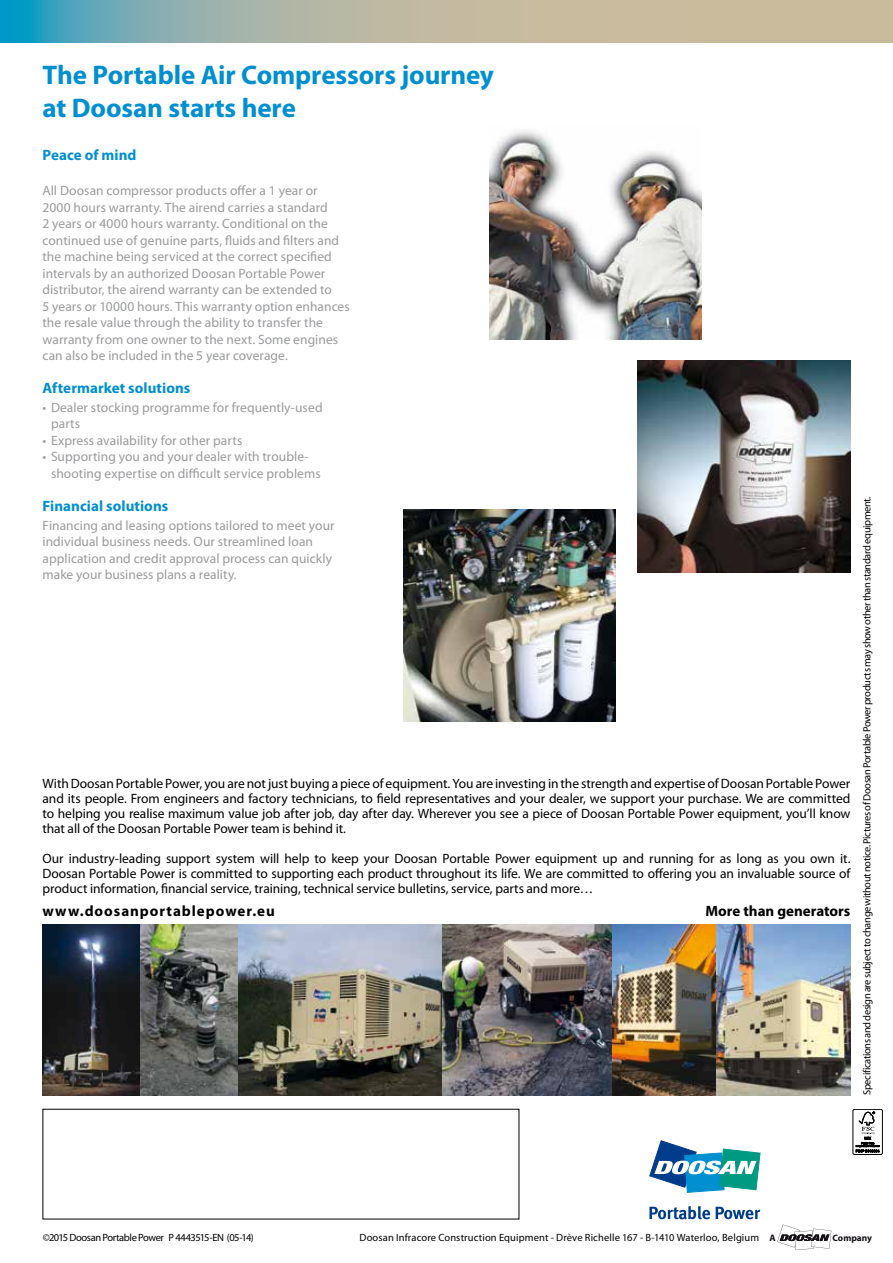
<style>
.page{position:relative;width:893px;height:1263px;background:#fff}
.page>*{position:absolute;margin:0;border:0;box-sizing:border-box;transform-origin:0 0}
.t1{font:700 27px/33px "Myriad Pro";letter-spacing:-.005em;color:#008fd0}
.t2{font:700 15px "Myriad Pro";letter-spacing:.005em;color:#008fd0}
.t3{font:700 15px "Myriad Pro";letter-spacing:.06em;color:#000}
.t4{font:700 15px "Myriad Pro";color:#000}
.t5{font:13.5px/16.5px "Myriad Pro";letter-spacing:.005em;color:#9a9b9d}
.t6{font:13.5px/15px "Myriad Pro";letter-spacing:-.005em;color:#000;text-align:justify}
.t7{font:10.5px "Myriad Pro";letter-spacing:-.035em;color:#000}
.t8{font:10.5px "Myriad Pro";letter-spacing:.01em;color:#000}
.t9{font:700 9.45px "Myriad Pro";color:#141015}
.t10{font:700 9.3px "Myriad Pro";color:#141015}
</style>
<div class="page">
<svg style="left:777px;top:1224px;width:54px;height:26px"></svg>
<svg style="left:649px;top:1206px;width:61px;height:13px"></svg>
<svg style="left:716px;top:1207px;width:44px;height:12px"></svg>
<svg style="left:650px;top:1141px;width:110px;height:51px"></svg>
<svg style="left:853px;top:1109px;width:29px;height:45px"></svg>
<div style="left:853px;top:1109px;width:29px;height:45px;border:1px solid #000"></div>
<svg style="left:856px;top:1112px;width:23px;height:40px"></svg>
<svg style="left:0;top:0;width:893px;height:43px;background:#a9b5a6"></svg>
<img style="left:43px;top:925px;width:807px;height:170px">
<img style="left:489px;top:130px;width:213px;height:209px">
<img style="left:404px;top:509px;width:211px;height:213px">
<img style="left:638px;top:360px;width:212px;height:213px">
<h1 class="t1" style="left:43px;top:58px;width:453px">The Portable Air Compressors journey at Doosan starts here</h1>
<p class="t2" style="left:43px;top:145px;width:96px">Peace of mind</p>
<p class="t5" style="left:43px;top:182px;width:309px">All Doosan compressor products offer a 1 year or<br>2000 hours warranty. The airend carries a standard<br>2 years or 4000 hours warranty. Conditional on the continued use of genuine parts, fluids and filters and the machine being serviced at the correct specified intervals by an authorized Doosan Portable Power distributor, the airend warranty can be extended to<br>5 years or 10000 hours. This warranty option enhances the resale value through the ability to transfer the warranty from one owner to the next. Some engines can also be included in the 5 year coverage.</p>
<p class="t2" style="left:43px;top:378px;width:149px">Aftermarket solutions</p>
<p class="t5" style="left:51px;top:399px;width:273px;text-indent:-9px">• Dealer stocking programme for frequently-used parts</p>
<p class="t5" style="left:43px;top:432px;width:201px">• Express availability for other parts</p>
<p class="t5" style="left:51px;top:448px;width:271px;text-indent:-9px">• Supporting you and your dealer with trouble&shy;shooting expertise on difficult service problems</p>
<p class="t2" style="left:43px;top:496px;width:127px">Financial solutions</p>
<p class="t5" style="left:43px;top:516px;width:294px">Financing and leasing options tailored to meet your individual business needs. Our streamlined loan application and credit approval process can quickly make your business plans a reality.</p>
<p class="t6" style="left:43px;top:776px;width:809px">With Doosan Portable Power, you are not just buying a piece of equipment. You are investing in the strength and expertise of Doosan Portable Power and its people. From engineers and factory technicians, to field representatives and your dealer, we support your purchase. We are committed to helping you realise maximum value job after job, day after day. Wherever you see a piece of Doosan Portable Power equipment, you’ll know that all of the Doosan Portable Power team is behind it.</p>
<p class="t6" style="left:43px;top:851px;width:809px">Our industry-leading support system will help to keep your Doosan Portable Power equipment up and running for as long as you own it.<br>Doosan Portable Power is committed to supporting each product throughout its life. We are committed to offering you an invaluable source of product information, financial service, training, technical service bulletins, service, parts and more…</p>
<p class="t4" style="left:705px;top:901px;width:146px">More than generators</p>
<p class="t3" style="left:43px;top:901px;width:234px">www.doosanportablepower.eu</p>
<p class="t7" style="left:860px;top:1095px;width:600px;rotate:-90deg">Specifications and design are subject to change without notice. Pictures of Doosan Portable Power products may show other than standard equipment.</p>
<p class="t8" style="left:359px;top:1231px;width:401px">Doosan Infracore Construction Equipment - Drève Richelle 167 - B-1410 Waterloo, Belgium</p>
<p class="t7" style="left:43px;top:1231px;width:213px">©2015 Doosan Portable Power P 4443515-EN (05-14)</p>
<p class="t9" style="left:769px;top:1231px;width:8px">A</p>
<p class="t10" style="left:833px;top:1231px;width:41px">Company</p>
</div>
